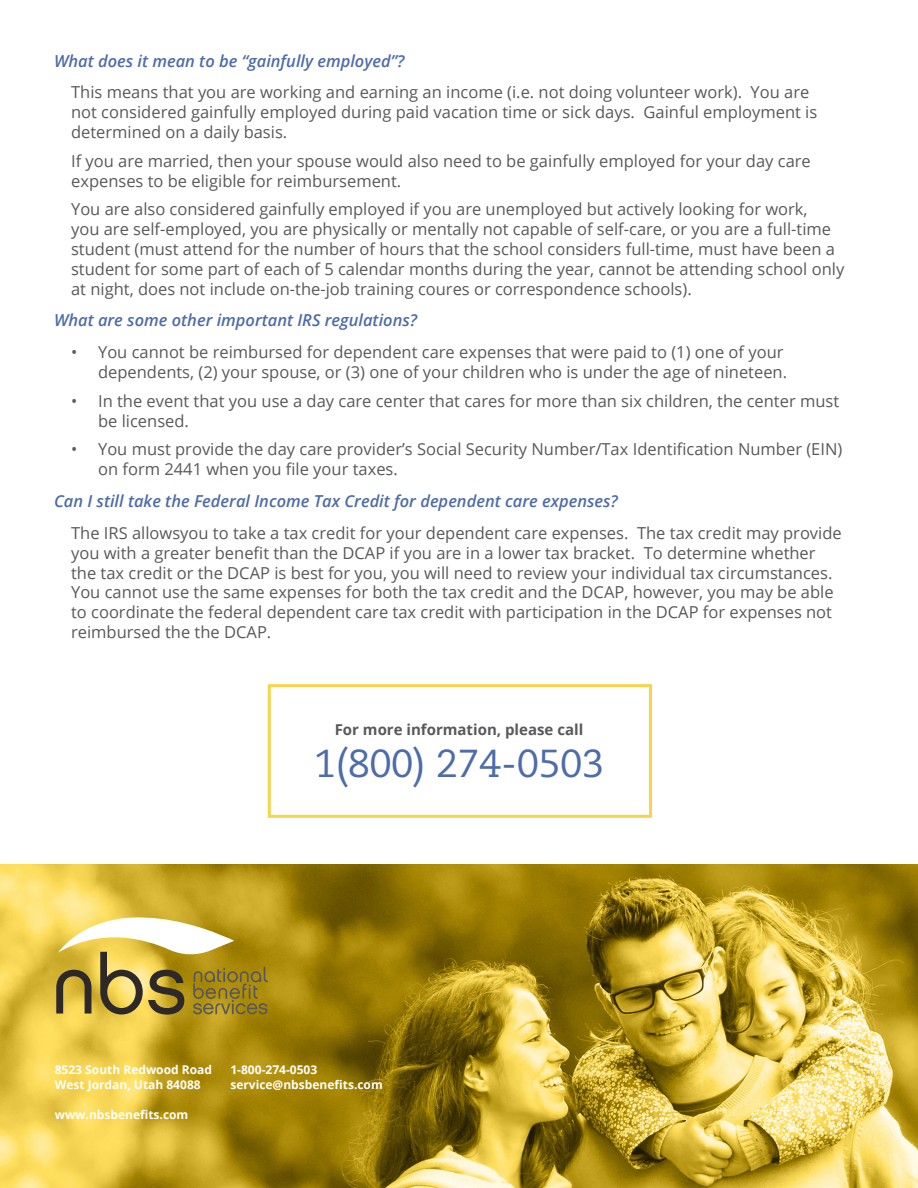
<style>
.page{position:relative;width:918px;height:1188px;background:#fff}
.page>*{position:absolute;margin:0;border:0;box-sizing:border-box;transform-origin:0 0}
.t1{font:39px "Caecilia";color:#4d6caa}
.t2{font:16.5px/19.8px "Open Sans";color:#58595b}
.t3{font:italic 600 16.5px "Open Sans";color:#4e6ca8}
.t4{font:700 15px "Open Sans";color:#58595b}
.t5{font:700 12px "Open Sans";color:#fff}
</style>
<div class="page">
<img style="left:0;top:864px;width:918px;height:324px">
<svg style="left:56px;top:886px;width:212px;height:129px;background:#c3ab4d"></svg>
<div style="left:268px;top:684px;width:384px;height:134px;border:3px solid #f7d44c"></div>
<p class="t3" style="left:54px;top:49px;width:352px">What does it mean to be “gainfully employed”?</p>
<p class="t2" style="left:71px;top:82px;width:748px">This means that you are working and earning an income (i.e. not doing volunteer work). You are not considered gainfully employed during paid vacation time or sick days. Gainful employment is determined on a daily basis.</p>
<p class="t2" style="left:71px;top:151px;width:741px">If you are married, then your spouse would also need to be gainfully employed for your day care expenses to be eligible for reimbursement.</p>
<p class="t2" style="left:71px;top:199px;width:775px">You are also considered gainfully employed if you are unemployed but actively looking for work,<br>you are self-employed, you are physically or mentally not capable of self-care, or you are a full-time student (must attend for the number of hours that the school considers full-time, must have been a student for some part of each of 5 calendar months during the year, cannot be attending school only at night, does not include on-the-job training coures or correspondence schools).</p>
<p class="t3" style="left:54px;top:309px;width:365px">What are some other important IRS regulations?</p>
<p class="t2" style="left:71px;top:342px;width:718px;text-align:right">• You cannot be reimbursed for dependent care expenses that were paid to (1) one of your dependents, (2) your spouse, or (3) one of your children who is under the age of nineteen.</p>
<p class="t2" style="left:98px;top:391px;width:743px;text-indent:-27px">• In the event that you use a day care center that cares for more than six children, the center must be licensed.</p>
<p class="t2" style="left:98px;top:439px;width:746px;text-indent:-27px">• You must provide the day care provider’s Social Security Number/Tax Identification Number (EIN) on form 2441 when you file your taxes.</p>
<p class="t3" style="left:54px;top:490px;width:565px">Can I still take the Federal Income Tax Credit for dependent care expenses?</p>
<p class="t2" style="left:71px;top:523px;width:772px">The IRS allowsyou to take a tax credit for your dependent care expenses. The tax credit may provide you with a greater benefit than the DCAP if you are in a lower tax bracket. To determine whether the tax credit or the DCAP is best for you, you will need to review your individual tax circumstances.<br>You cannot use the same expenses for both the tax credit and the DCAP, however, you may be able to coordinate the federal dependent care tax credit with participation in the DCAP for expenses not reimbursed the the DCAP.</p>
<p class="t4" style="left:335px;top:719px;width:250px">For more information, please call</p>
<p class="t1" style="left:314px;top:741px;width:291px">1(800) 274-0503</p>
<p class="t5" style="left:55px;top:1061px;width:159px">8523 South Redwood Road</p>
<p class="t5" style="left:55px;top:1076px;width:147px">West Jordan, Utah 84088</p>
<p class="t5" style="left:55px;top:1106px;width:135px">www.nbsbenefits.com</p>
<p class="t5" style="left:230px;top:1061px;width:88px">1-800-274-0503</p>
<p class="t5" style="left:230px;top:1076px;width:154px">service@nbsbenefits.com</p>
</div>
